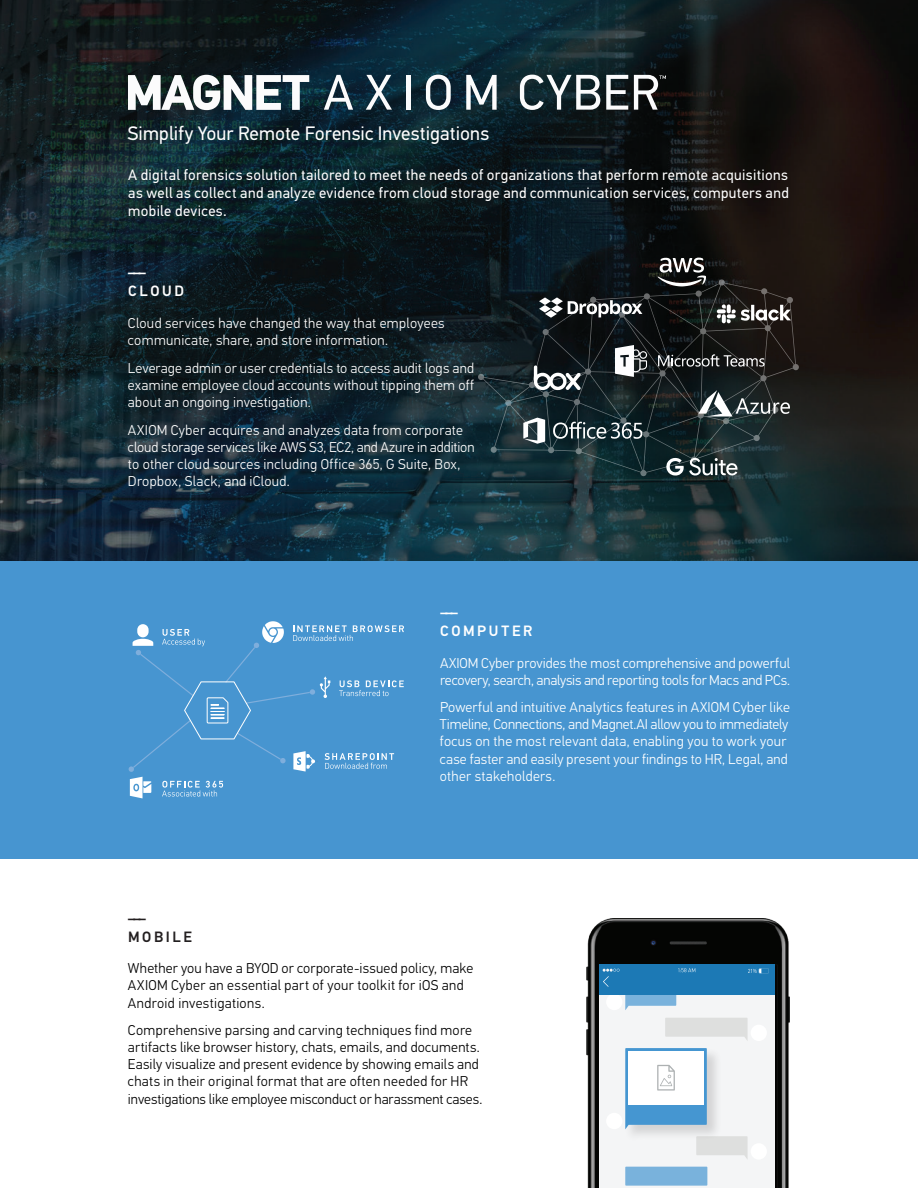
<style>
.page{position:relative;width:918px;height:1188px;background:#fff}
.page>*{position:absolute;margin:0;border:0;box-sizing:border-box;transform-origin:0 0}
.t1{font:19.5px "PF Din Text Pro";letter-spacing:.005em;color:#fff}
.t2{font:15px/18px "PF Din Text Pro";letter-spacing:.025em;color:#fff;text-align:justify}
.t3{font:500 15px/18px "PF Din Text Pro";letter-spacing:.175em;color:#fff}
.t4{font:500 15px/18px "PF Din Text Pro";letter-spacing:.17em;color:#231f20}
.t5{font:300 14.25px/17.1px "PF Din Text Pro";letter-spacing:.015em;color:#fff}
.t6{font:300 14.25px/17.1px "PF Din Text Pro";letter-spacing:.015em;color:#000}
</style>
<div class="page">
<div style="left:0;top:561px;width:918px;height:298px;background:#4795d0"></div>
<img style="left:0;top:0;width:918px;height:561px">
<svg style="left:128px;top:75px;width:181px;height:35px"></svg>
<svg style="left:324px;top:75px;width:29px;height:35px"></svg>
<svg style="left:366px;top:75px;width:26px;height:35px"></svg>
<hr style="left:406px;top:75px;width:4px;height:35px;background:#fbfbfc">
<svg style="left:426px;top:75px;width:25px;height:35px"></svg>
<svg style="left:466px;top:75px;width:31px;height:35px"></svg>
<svg style="left:520px;top:75px;width:80px;height:35px"></svg>
<svg style="left:606px;top:75px;width:22px;height:35px"></svg>
<svg style="left:634px;top:75px;width:32px;height:35px"></svg>
<img style="left:586px;top:918px;width:203px;height:270px">
<div style="left:599px;top:965px;width:175px;height:223px;background:#f4f5f6"></div>
<div style="left:751px;top:1025px;width:16px;height:16px;background:#fff;border-radius:50%"></div>
<div style="left:606px;top:1113px;width:16px;height:16px;background:#fff;border-radius:50%"></div>
<div style="left:751px;top:1143px;width:16px;height:17px;background:#fff;border-radius:50%"></div>
<svg style="left:665px;top:1018px;width:83px;height:23px"></svg>
<svg style="left:696px;top:1136px;width:52px;height:23px"></svg>
<div style="left:625px;top:1167px;width:82px;height:19px;background:#79b2dc"></div>
<div style="left:599px;top:964px;width:175px;height:31px;background:#1c79b5"></div>
<svg style="left:603px;top:968px;width:92px;height:42px"></svg>
<svg style="left:748px;top:968px;width:21px;height:5px"></svg>
<div style="left:625px;top:1048px;width:97px;height:95px;background:#231f20;opacity:.16"></div>
<svg style="left:625px;top:1048px;width:82px;height:81px"></svg>
<svg style="left:478px;top:279px;width:321px;height:197px;background:#162224"></svg>
<svg style="left:658px;top:258px;width:48px;height:28px"></svg>
<svg style="left:615px;top:345px;width:32px;height:32px"></svg>
<svg style="left:658px;top:354px;width:107px;height:13px"></svg>
<svg style="left:717px;top:304px;width:74px;height:19px"></svg>
<svg style="left:666px;top:458px;width:72px;height:18px"></svg>
<svg style="left:534px;top:365px;width:47px;height:25px"></svg>
<svg style="left:523px;top:418px;width:22px;height:26px"></svg>
<svg style="left:553px;top:421px;width:89px;height:19px;background:#4d5e62"></svg>
<svg style="left:539px;top:297px;width:103px;height:21px"></svg>
<svg style="left:128px;top:621px;width:276px;height:177px"></svg>
<svg style="left:698px;top:390px;width:92px;height:27px"></svg>
<h1 class="t1" style="left:128px;top:126px;width:363px">Simplify Your Remote Forensic Investigations</h1>
<p class="t2" style="left:128px;top:167px;width:662px">A digital forensics solution tailored to meet the needs of organizations that perform remote acquisitions as well as collect and analyze evidence from cloud storage and communication services, computers and mobile devices.</p>
<p class="t3" style="left:128px;top:264px;width:57px">–––<br>CLOUD</p>
<p class="t5" style="left:128px;top:316px;width:318px">Cloud services have changed the way that employees communicate, share, and store information.</p>
<p class="t5" style="left:128px;top:361px;width:348px;text-align:justify">Leverage admin or user credentials to access audit logs and examine employee cloud accounts without tipping them off about an ongoing investigation.</p>
<p class="t5" style="left:128px;top:423px;width:348px">AXIOM Cyber acquires and analyzes data from corporate cloud storage services like AWS S3, EC2, and Azure in addition to other cloud sources including Office 365, G Suite, Box, Dropbox, Slack, and iCloud.</p>
<p class="t3" style="left:440px;top:603px;width:94px">–––<br>COMPUTER</p>
<p class="t5" style="left:440px;top:655px;width:351px">AXIOM Cyber provides the most comprehensive and powerful recovery, search, analysis and reporting tools for Macs and PCs.</p>
<p class="t5" style="left:440px;top:700px;width:351px">Powerful and intuitive Analytics features in AXIOM Cyber like Timeline, Connections, and Magnet.AI allow you to immediately focus on the most relevant data, enabling you to work your case faster and easily present your findings to HR, Legal, and other stakeholders.</p>
<p class="t4" style="left:128px;top:909px;width:65px">–––<br>MOBILE</p>
<p class="t6" style="left:128px;top:961px;width:347px">Whether you have a BYOD or corporate-issued policy, make<br>AXIOM Cyber an essential part of your toolkit for iOS and<br>Android investigations.</p>
<p class="t6" style="left:128px;top:1023px;width:356px">Comprehensive parsing and carving techniques find more artifacts like browser history, chats, emails, and documents.<br>Easily visualize and present evidence by showing emails and chats in their original format that are often needed for HR investigations like employee misconduct or harassment cases.</p>
</div>
